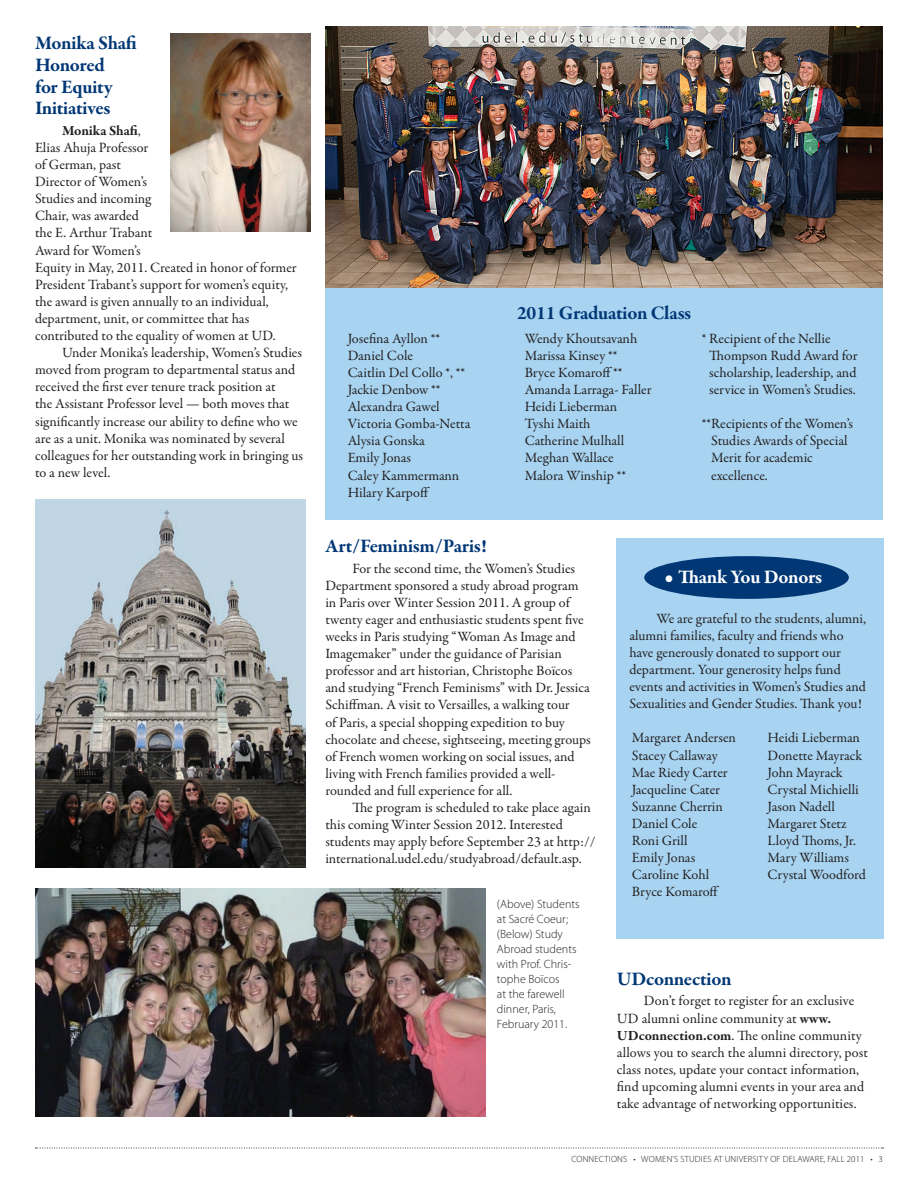
<style>
.page{position:relative;width:918px;height:1188px;background:#fff}
.page>*{position:absolute;margin:0;border:0;box-sizing:border-box;transform-origin:0 0}
.t1{font:700 19.5px/21.8px "Garamond Premr Pro";letter-spacing:-.02em;color:#013775}
.t2{font:700 19.5px "Garamond Premr Pro";letter-spacing:-.015em;color:#fff}
.t3{font:14.25px/17.1px "Garamond Premr Pro";color:#231f20}
.t4{font:300 12px/15px "Myriad Pro";color:#231f20}
.t5{font:300 9px "Myriad Pro";letter-spacing:.02em;color:#231f20}
.s1{font-weight:700}
.s2{font-size:22.5px}
</style>
<div class="page">
<svg style="left:35px;top:1148px;width:849px;height:1px"></svg>
<div style="left:325px;top:35px;width:558px;height:484px;background:#a8d4f1"></div>
<img style="left:325px;top:26px;width:558px;height:262px">
<div style="left:616px;top:538px;width:267px;height:401px;background:#a8d4f1"></div>
<div style="left:644px;top:556px;width:205px;height:43px;background:#013775;border-radius:50%"></div>
<img style="left:35px;top:888px;width:451px;height:229px">
<img style="left:170px;top:34px;width:140px;height:197px">
<img style="left:35px;top:499px;width:271px;height:369px">
<h1 class="t1" style="left:35px;top:33px;width:103px">Monika Shafi<br>Honored<br>for Equity<br>Initiatives</h1>
<p class="t3" style="left:35px;top:122px;width:263px;text-indent:27px"><span class="s1">Monika Shafi</span>,<br>Elias Ahuja Professor<br>of German, past<br>Director of Women’s<br>Studies and incoming<br>Chair, was awarded<br>the E. Arthur Trabant<br>Award for Women’s<br>Equity in May, 2011. Created in honor of former<br>President Trabant’s support for women’s equity, the award is given annually to an individual, department, unit, or committee that has contributed to the equality of women at UD.</p>
<p class="t3" style="left:35px;top:344px;width:269px;text-indent:27px">Under Monika’s leadership, Women’s Studies moved from program to departmental status and received the first ever tenure track position at<br>the Assistant Professor level — both moves that significantly increase our ability to define who we are as a unit. Monika was nominated by several colleagues for her outstanding work in bringing us to a new level.</p>
<h1 class="t1" style="left:517px;top:302px;width:176px">2011 Graduation Class</h1>
<p class="t3" style="left:348px;top:330px;width:124px">Josefina Ayllon **<br>Daniel Cole<br>Caitlin Del Collo *, **<br>Jackie Denbow **<br>Alexandra Gawel<br>Victoria Gomba-Netta<br>Alysia Gonska<br>Emily Jonas<br>Caley Kammermann<br>Hilary Karpoff</p>
<p class="t3" style="left:525px;top:330px;width:128px">Wendy Khoutsavanh<br>Marissa Kinsey **<br>Bryce Komaroff **<br>Amanda Larraga- Faller<br>Heidi Lieberman<br>Tyshi Maith<br>Catherine Mulhall<br>Meghan Wallace<br>Malora Winship **</p>
<p class="t3" style="left:709px;top:330px;width:150px;text-indent:-7px">* Recipient of the Nellie<br>Thompson Rudd Award for scholarship, leadership, and service in Women’s Studies.</p>
<p class="t3" style="left:711px;top:416px;width:144px;text-indent:-9px">**Recipients of the Women’s<br>Studies Awards of Special<br>Merit for academic excellence.</p>
<h1 class="t1" style="left:325px;top:536px;width:163px">Art/Feminism/Paris!</h1>
<p class="t3" style="left:325px;top:560px;width:267px;text-indent:27px">For the second time, the Women’s Studies Department sponsored a study abroad program in Paris over Winter Session 2011. A group of twenty eager and enthusiastic students spent five weeks in Paris studying “Woman As Image and Imagemaker” under the guidance of Parisian professor and art historian, Christophe Boïcos and studying “French Feminisms” with Dr. Jessica Schiffman. A visit to Versailles, a walking tour<br>of Paris, a special shopping expedition to buy chocolate and cheese, sightseeing, meeting groups of French women working on social issues, and living with French families provided a well&shy;rounded and full experience for all.</p>
<p class="t3" style="left:325px;top:799px;width:272px;text-indent:27px">The program is scheduled to take place again this coming Winter Session 2012. Interested students may apply before September 23 at http:// international.udel.edu/studyabroad/default.asp.</p>
<p class="t4" style="left:497px;top:896px;width:84px">(Above) Students at Sacré Coeur; (Below) Study<br>Abroad students with Prof. Chris&shy;tophe Boïcos<br>at the farewell dinner, Paris,<br>February 2011.</p>
<h1 class="t2" style="left:665px;top:565px;width:159px"><span class="s2">•</span> Thank You Donors</h1>
<p class="t3" style="left:629px;top:610px;width:238px;text-indent:27px">We are grateful to the students, alumni, alumni families, faculty and friends who have generously donated to support our department. Your generosity helps fund events and activities in Women’s Studies and Sexualities and Gender Studies. Thank you!</p>
<p class="t3" style="left:632px;top:730px;width:106px">Margaret Andersen<br>Stacey Callaway<br>Mae Riedy Carter<br>Jacqueline Cater<br>Suzanne Cherrin<br>Daniel Cole<br>Roni Grill<br>Emily Jonas<br>Caroline Kohl<br>Bryce Komaroff</p>
<p class="t3" style="left:768px;top:730px;width:100px">Heidi Lieberman<br>Donette Mayrack<br>John Mayrack<br>Crystal Michielli<br>Jason Nadell<br>Margaret Stetz<br>Lloyd Thoms, Jr.<br>Mary Williams<br>Crystal Woodford</p>
<h1 class="t1" style="left:617px;top:968px;width:116px">UDconnection</h1>
<p class="t3" style="left:617px;top:993px;width:253px;text-indent:27px">Don’t forget to register for an exclusive UD alumni online community at <span class="s1">www.<br>UDconnection.com</span>. The online community allows you to search the alumni directory, post class notes, update your contact information, find upcoming alumni events in your area and take advantage of networking opportunities.</p>
<p class="t5" style="left:571px;top:1153px;width:313px">Connections • Women’s Studies at U niversity of Delaware, Fall 2011 • 3</p>
</div>
